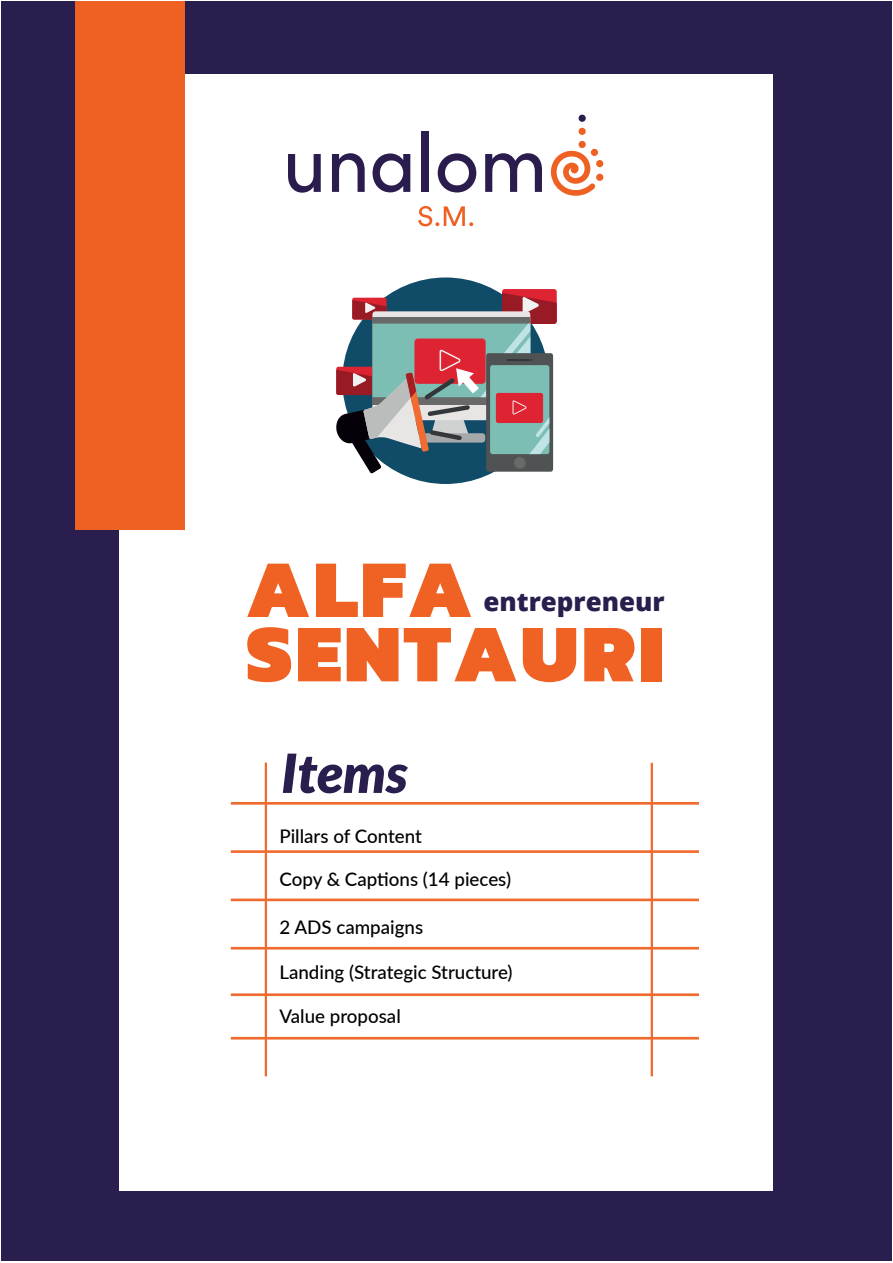
<style>
.page{position:relative;width:893px;height:1263px;background:#fff}
.page>*{position:absolute;margin:0;border:0;box-sizing:border-box;transform-origin:0 0}
.t1{font:900 82.8px "Kanit";letter-spacing:.035em;color:#f06223}
.t2{font:italic 900 54px "Lato";color:#291e4e}
.t3{font:800 25.95px "Open Sans";color:#291e4e}
.t4{font:500 18.75px "Lato";color:#000001}
</style>
<div class="page">
<div style="left:1px;top:2px;width:891px;height:1259px;background:#291e4e"></div>
<div style="left:119px;top:75px;width:653px;height:1116px;background:#fff"></div>
<svg style="left:288px;top:154px;width:33px;height:39px"></svg>
<svg style="left:332px;top:153px;width:33px;height:39px"></svg>
<svg style="left:373px;top:153px;width:37px;height:39px"></svg>
<div style="left:422px;top:131px;width:7px;height:61px;background:#2a1d4d"></div>
<svg style="left:438px;top:153px;width:38px;height:39px"></svg>
<svg style="left:485px;top:153px;width:57px;height:39px"></svg>
<div style="left:596px;top:174px;width:7px;height:7px;background:#ef6123;border-radius:50%"></div>
<svg style="left:550px;top:150px;width:45px;height:46px"></svg>
<div style="left:596px;top:160px;width:7px;height:7px;background:#ef6123;border-radius:50%"></div>
<div style="left:591px;top:149px;width:7px;height:7px;background:#ef6123;border-radius:50%"></div>
<div style="left:579px;top:141px;width:7px;height:7px;background:#ef6123;border-radius:50%"></div>
<div style="left:579px;top:128px;width:7px;height:7px;background:#ef6123;border-radius:50%"></div>
<div style="left:579px;top:115px;width:7px;height:7px;background:#2a1d4d;border-radius:50%"></div>
<svg style="left:418px;top:206px;width:55px;height:20px"></svg>
<div style="left:75px;top:2px;width:110px;height:528px;background:#ef6123"></div>
<div style="left:342px;top:277px;width:207px;height:207px;background:#104b68;border-radius:50%"></div>
<div style="left:502px;top:289px;width:55px;height:35px;background:#de2333;border-radius:3px"></div>
<svg style="left:336px;top:293px;width:221px;height:181px"></svg>
<hr style="left:231px;top:947px;width:468px;height:2px;background:#ef6b30">
<hr style="left:231px;top:1037px;width:468px;height:2px;background:#ef6b30">
<hr style="left:231px;top:993px;width:468px;height:3px;background:#ef6b30">
<hr style="left:231px;top:898px;width:468px;height:3px;background:#ef6b30">
<hr style="left:231px;top:850px;width:468px;height:3px;background:#ef6b30">
<hr style="left:231px;top:802px;width:468px;height:3px;background:#ef6b30">
<hr style="left:651px;top:763px;width:2px;height:313px;background:#ef6b30">
<hr style="left:265px;top:763px;width:2px;height:313px;background:#ef6b30">
<h1 class="t1" style="left:246px;top:520px;width:228px">ALFA</h1>
<h3 class="t3" style="left:483px;top:582px;width:183px">entrepreneur</h3>
<h1 class="t1" style="left:246px;top:584px;width:420px">SENTAURI</h1>
<h2 class="t2" style="left:281px;top:741px;width:128px">Items</h2>
<p class="t4" style="left:279px;top:823px;width:144px">Pillars of Content</p>
<p class="t4" style="left:279px;top:866px;width:233px">Copy &amp; Captions (14 pieces)</p>
<p class="t4" style="left:279px;top:914px;width:145px">2 ADS campaigns</p>
<p class="t4" style="left:279px;top:959px;width:235px">Landing (Strategic Structure)</p>
<p class="t4" style="left:279px;top:1002px;width:123px">Value proposal</p>
</div>
